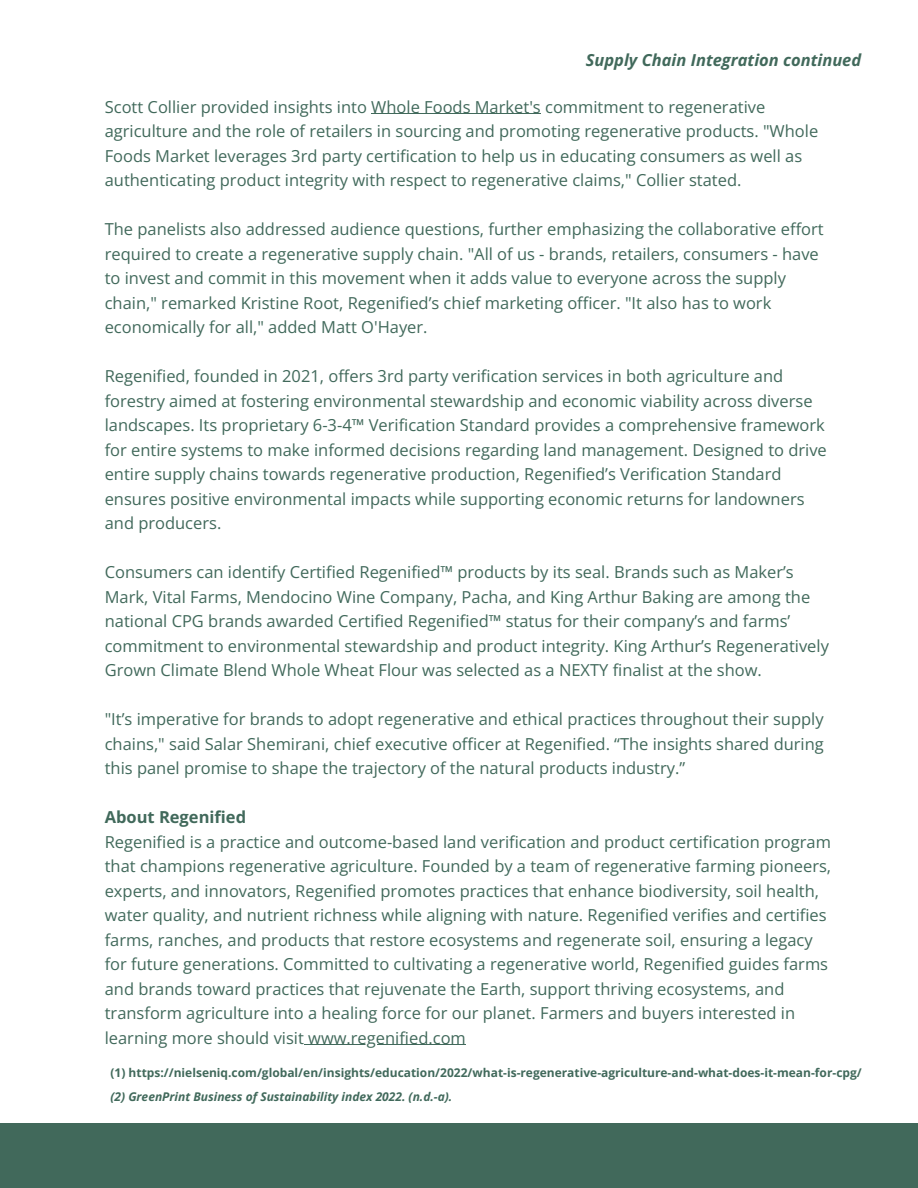
<style>
.page{position:relative;width:918px;height:1188px;background:#fff}
.page>*{position:absolute;margin:0;border:0;box-sizing:border-box;transform-origin:0 0}
.t1{font:16.5px/24.5px "Open Sans";color:#41695b}
.t2{font:italic 700 16.5px "Open Sans";color:#41695b}
.t3{font:700 12px "Open Sans";color:#41695b}
.t4{font:italic 700 12px "Open Sans";color:#41695b}
.s1{font-weight:700}
</style>
<div class="page">
<div style="left:0;top:1123px;width:918px;height:65px;background:#41695b"></div>
<hr style="left:371px;top:113px;width:170px;height:1px;background:#41695b">
<hr style="left:304px;top:1044px;width:162px;height:1px;background:#41695b">
<p class="t2" style="left:586px;top:48px;width:277px">Supply Chain Integration continued</p>
<h2 class="t1" style="left:105px;top:94px;width:715px">Scott Collier provided insights into Whole Foods Market's commitment to regenerative agriculture and the role of retailers in sourcing and promoting regenerative products. "Whole Foods Market leverages 3rd party certification to help us in educating consumers as well as authenticating product integrity with respect to regenerative claims," Collier stated.</h2>
<h2 class="t1" style="left:105px;top:216px;width:721px">The panelists also addressed audience questions, further emphasizing the collaborative effort required to create a regenerative supply chain. "All of us - brands, retailers, consumers - have to invest and commit in this movement when it adds value to everyone across the supply chain," remarked Kristine Root, Regenified’s chief marketing officer. "It also has to work economically for all," added Matt O'Hayer.</h2>
<h2 class="t1" style="left:105px;top:363px;width:724px">Regenified, founded in 2021, offers 3rd party verification services in both agriculture and forestry aimed at fostering environmental stewardship and economic viability across diverse landscapes. Its proprietary 6-3-4™ Verification Standard provides a comprehensive framework for entire systems to make informed decisions regarding land management. Designed to drive entire supply chains towards regenerative production, Regenified’s Verification Standard ensures positive environmental impacts while supporting economic returns for landowners and producers.</h2>
<h2 class="t1" style="left:105px;top:559px;width:726px">Consumers can identify Certified Regenified™ products by its seal. Brands such as Maker’s Mark, Vital Farms, Mendocino Wine Company, Pacha, and King Arthur Baking are among the national CPG brands awarded Certified Regenified™ status for their company’s and farms’ commitment to environmental stewardship and product integrity. King Arthur’s Regeneratively Grown Climate Blend Whole Wheat Flour was selected as a NEXTY finalist at the show.</h2>
<h2 class="t1" style="left:105px;top:706px;width:721px;text-align:justify">"It’s imperative for brands to adopt regenerative and ethical practices throughout their supply chains," said Salar Shemirani, chief executive officer at Regenified. “The insights shared during this panel promise to shape the trajectory of the natural products industry.”</h2>
<h2 class="t1" style="left:105px;top:804px;width:728px"><span class="s1">About Regenified<br></span>Regenified is a practice and outcome-based land verification and product certification program that champions regenerative agriculture. Founded by a team of regenerative farming pioneers, experts, and innovators, Regenified promotes practices that enhance biodiversity, soil health, water quality, and nutrient richness while aligning with nature. Regenified verifies and certifies farms, ranches, and products that restore ecosystems and regenerate soil, ensuring a legacy for future generations. Committed to cultivating a regenerative world, Regenified guides farms and brands toward practices that rejuvenate the Earth, support thriving ecosystems, and transform agriculture into a healing force for our planet. Farmers and buyers interested in learning more should visit www.regenified.com</h2>
<p class="t3" style="left:111px;top:1064px;width:753px">(1) https://nielseniq.com/global/en/insights/education/2022/what-is-regenerative-agriculture-and-what-does-it-mean-for-cpg/</p>
<p class="t4" style="left:111px;top:1089px;width:343px">(2) GreenPrint Business of Sustainability index 2022. (n.d.-a).</p>
</div>
